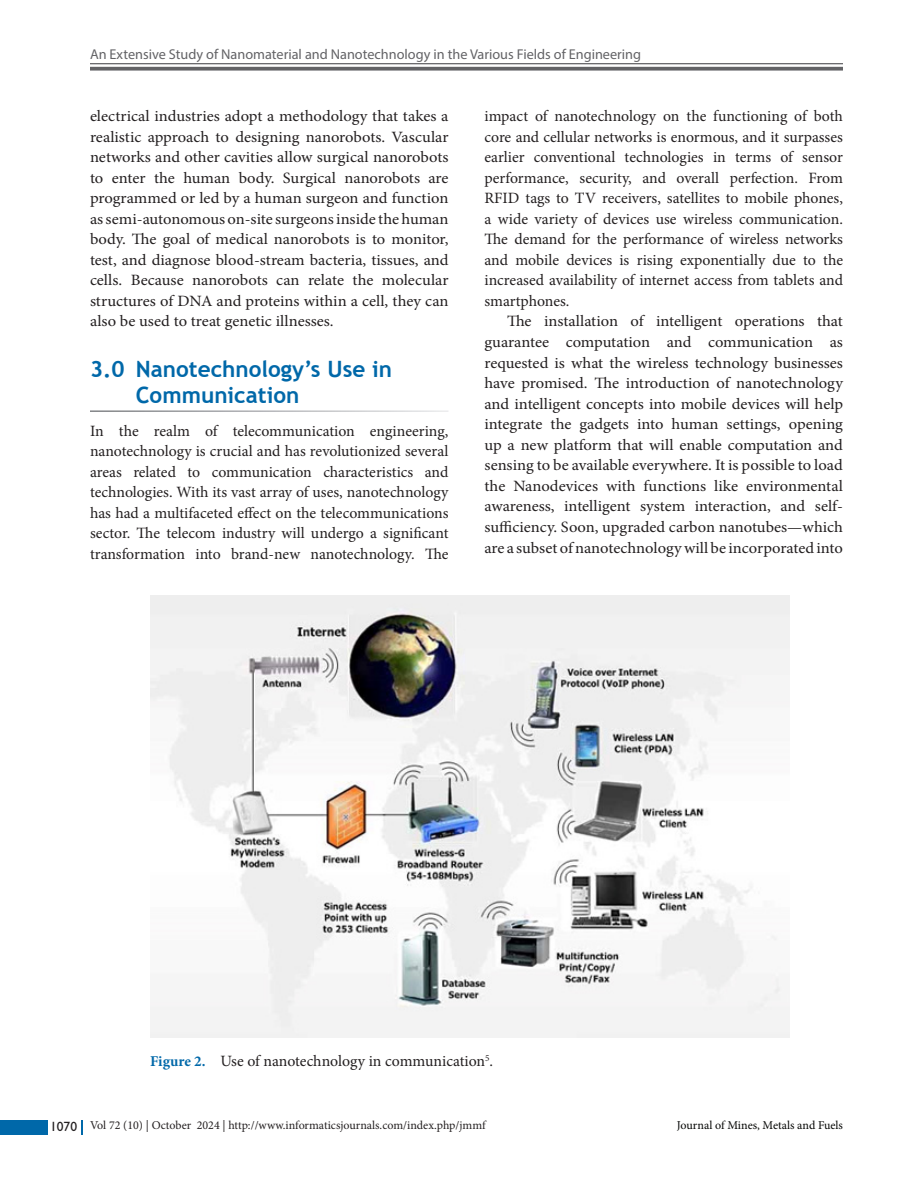
<style>
.page{position:relative;width:918px;height:1188px;background:#fff}
.page>*{position:absolute;margin:0;border:0;box-sizing:border-box;transform-origin:0 0}
.t1{font:700 22.5px/25.5px "Trebuchet MS";color:#0068a9}
.Text{font:15.75px/20.5px "Minion Pro";color:#231f20;text-align:justify}
.Text_Ind{font:15.75px/20.5px "Minion Pro";letter-spacing:-.005em;color:#231f20;text-align:justify;scale:1.05 1}
.Text-2{font:15.75px/20.5px "Minion Pro";color:#231f20;text-align:justify;scale:1.05 1}
.Fig_cap{font:15.75px "Minion Pro";color:#231f20}
.t2{font:14.25px "Myriad Pro";color:#636366}
.t3{font:12px "Minion Pro";color:#231f20}
.t4{font:12px "Minion Pro";letter-spacing:-.005em;color:#040503}
.s1{font-weight:700;font-size:15px;color:#0068a9}
.s2{font-family:"Gill Sans";font-size:13.5px}
</style>
<div class="page">
<hr style="left:90px;top:63px;width:753px;height:1px;background:#636366">
<svg style="left:90px;top:67px;width:753px;height:4px;background:#737376"></svg>
<div style="left:0;top:1120px;width:47px;height:15px;background:#0068a9"></div>
<svg style="left:81px;top:1120px;width:1px;height:15px"></svg>
<img style="left:151px;top:595px;width:639px;height:443px">
<p class="t2" style="left:90px;top:45px;width:553px">An Extensive Study of Nanomaterial and Nanotechnology in the Various Fields of Engineering</p>
<p class="Text-2" style="left:90px;top:106px;width:343px">electrical industries adopt a methodology that takes a realistic approach to designing nanorobots. Vascular networks and other cavities allow surgical nanorobots to enter the human body. Surgical nanorobots are programmed or led by a human surgeon and function as semi-autonomous on-site surgeons inside the human body. The goal of medical nanorobots is to monitor, test, and diagnose blood-stream bacteria, tissues, and cells. Because nanorobots can relate the molecular structures of DNA and proteins within a cell, they can also be used to treat genetic illnesses.</p>
<h1 class="t1" style="left:136px;top:357px;width:258px;text-indent:-46px">3.0 Nanotechnology’s Use in<br>Communication</h1>
<p class="Text" style="left:90px;top:420px;width:360px">In the realm of telecommunication engineering, nanotechnology is crucial and has revolutionized several areas related to communication characteristics and technologies. With its vast array of uses, nanotechnology has had a multifaceted effect on the telecommunications sector. The telecom industry will undergo a significant transformation into brand-new nanotechnology. The</p>
<p class="Text" style="left:484px;top:106px;width:360px">impact of nanotechnology on the functioning of both core and cellular networks is enormous, and it surpasses earlier conventional technologies in terms of sensor performance, security, and overall perfection. From RFID tags to TV receivers, satellites to mobile phones, a wide variety of devices use wireless communication.<br>The demand for the performance of wireless networks and mobile devices is rising exponentially due to the increased availability of internet access from tablets and smartphones.</p>
<p class="Text_Ind" style="left:484px;top:311px;width:343px;text-indent:22px">The installation of intelligent operations that guarantee computation and communication as requested is what the wireless technology businesses have promised. The introduction of nanotechnology and intelligent concepts into mobile devices will help integrate the gadgets into human settings, opening up a new platform that will enable computation and sensing to be available everywhere. It is possible to load the Nanodevices with functions like environmental awareness, intelligent system interaction, and self&shy;sufficiency. Soon, upgraded carbon nanotubes—which are a subset of nanotechnology will be incorporated into</p>
<p class="Fig_cap" style="left:150px;top:1050px;width:345px"><span class="s1">Figure 2.</span> Use of nanotechnology in communication<sup>5</sup>.</p>
<p class="t3" style="left:50px;top:1117px;width:437px"><span class="s2">1070</span> Vol 72 (10) | October 2024 | http://www.informaticsjournals.com/index.php/jmmf</p>
<p class="t4" style="left:677px;top:1117px;width:168px">Journal of Mines, Metals and Fuels</p>
</div>
